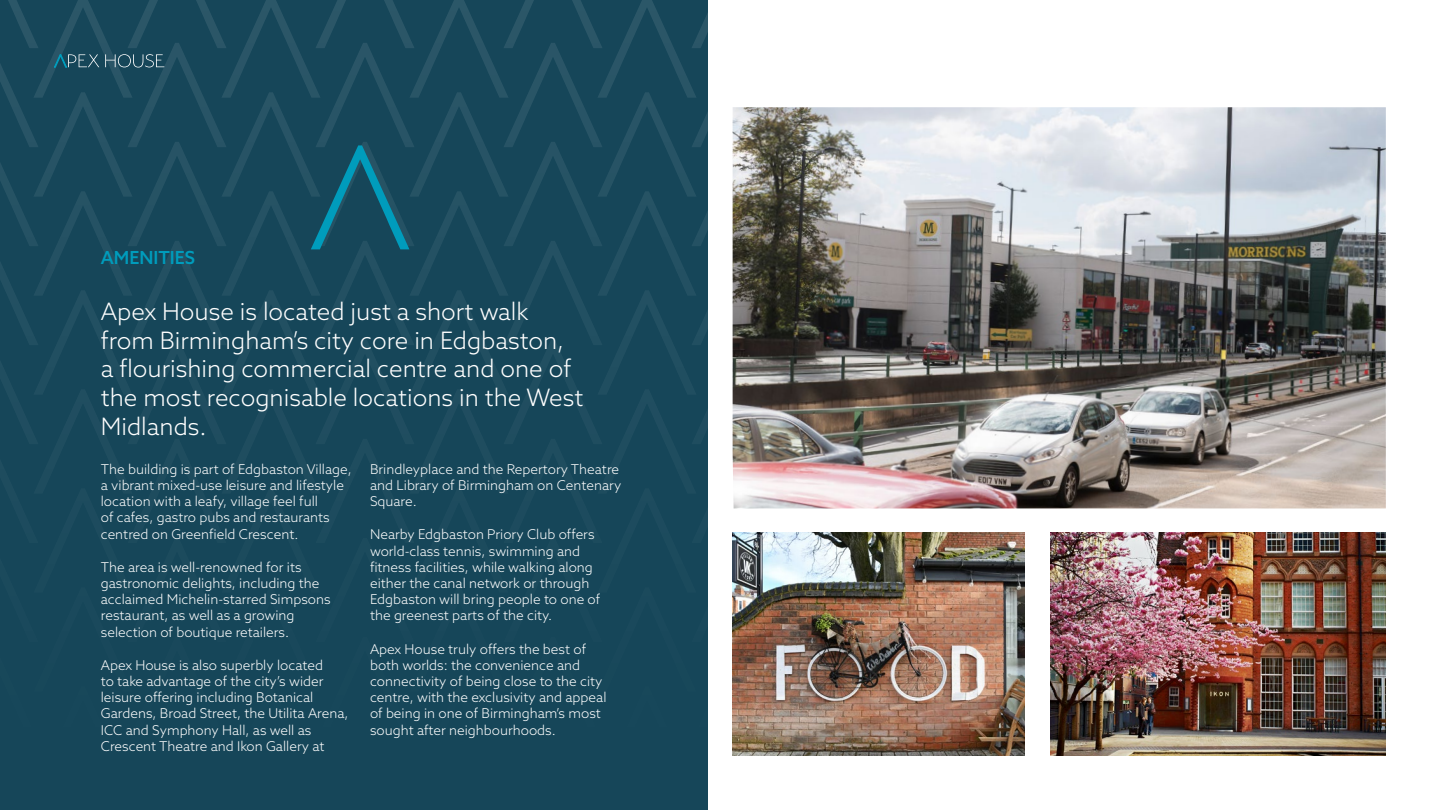
<style>
.page{position:relative;width:1440px;height:810px;background:#fff}
.page>*{position:absolute;margin:0;border:0;box-sizing:border-box;transform-origin:0 0}
.t1{font:300 24px/28.8px "Azo Sans";color:#fff}
.t2{font:500 18px "Azo Sans";color:#009cbc}
.t3{font:300 13.5px/16.2px "Azo Sans";color:#fff}
</style>
<div class="page">
<div style="left:0;top:0;width:707px;height:810px;background:#164659"></div>
<svg style="left:105px;top:54px;width:59px;height:14px"></svg>
<svg style="left:54px;top:54px;width:45px;height:14px"></svg>
<img style="left:1050px;top:533px;width:336px;height:223px">
<img style="left:733px;top:533px;width:292px;height:223px">
<img style="left:733px;top:107px;width:653px;height:401px">
<svg style="left:311px;top:145px;width:98px;height:104px"></svg>
<h2 class="t2" style="left:101px;top:245px;width:96px">AMENITIES</h2>
<h1 class="t1" style="left:101px;top:296px;width:484px">Apex House is located just a short walk from Birmingham’s city core in Edgbaston,<br>a flourishing commercial centre and one of the most recognisable locations in the West Midlands.</h1>
<p class="t3" style="left:101px;top:461px;width:253px">The building is part of Edgbaston Village, a vibrant mixed-use leisure and lifestyle location with a leafy, village feel full<br>of cafes, gastro pubs and restaurants centred on Greenfield Crescent.</p>
<p class="t3" style="left:101px;top:559px;width:231px">The area is well-renowned for its gastronomic delights, including the acclaimed Michelin-starred Simpsons restaurant, as well as a growing selection of boutique retailers.</p>
<p class="t3" style="left:101px;top:657px;width:249px">Apex House is also superbly located<br>to take advantage of the city’s wider leisure offering including Botanical Gardens, Broad Street, the Utilita Arena, ICC and Symphony Hall, as well as Crescent Theatre and Ikon Gallery at</p>
<p class="t3" style="left:370px;top:461px;width:253px">Brindleyplace and the Repertory Theatre and Library of Birmingham on Centenary<br>Square.</p>
<p class="t3" style="left:370px;top:526px;width:232px">Nearby Edgbaston Priory Club offers world-class tennis, swimming and fitness facilities, while walking along either the canal network or through Edgbaston will bring people to one of the greenest parts of the city.</p>
<p class="t3" style="left:370px;top:641px;width:238px">Apex House truly offers the best of both worlds: the convenience and connectivity of being close to the city centre, with the exclusivity and appeal of being in one of Birmingham’s most sought after neighbourhoods.</p>
</div>
